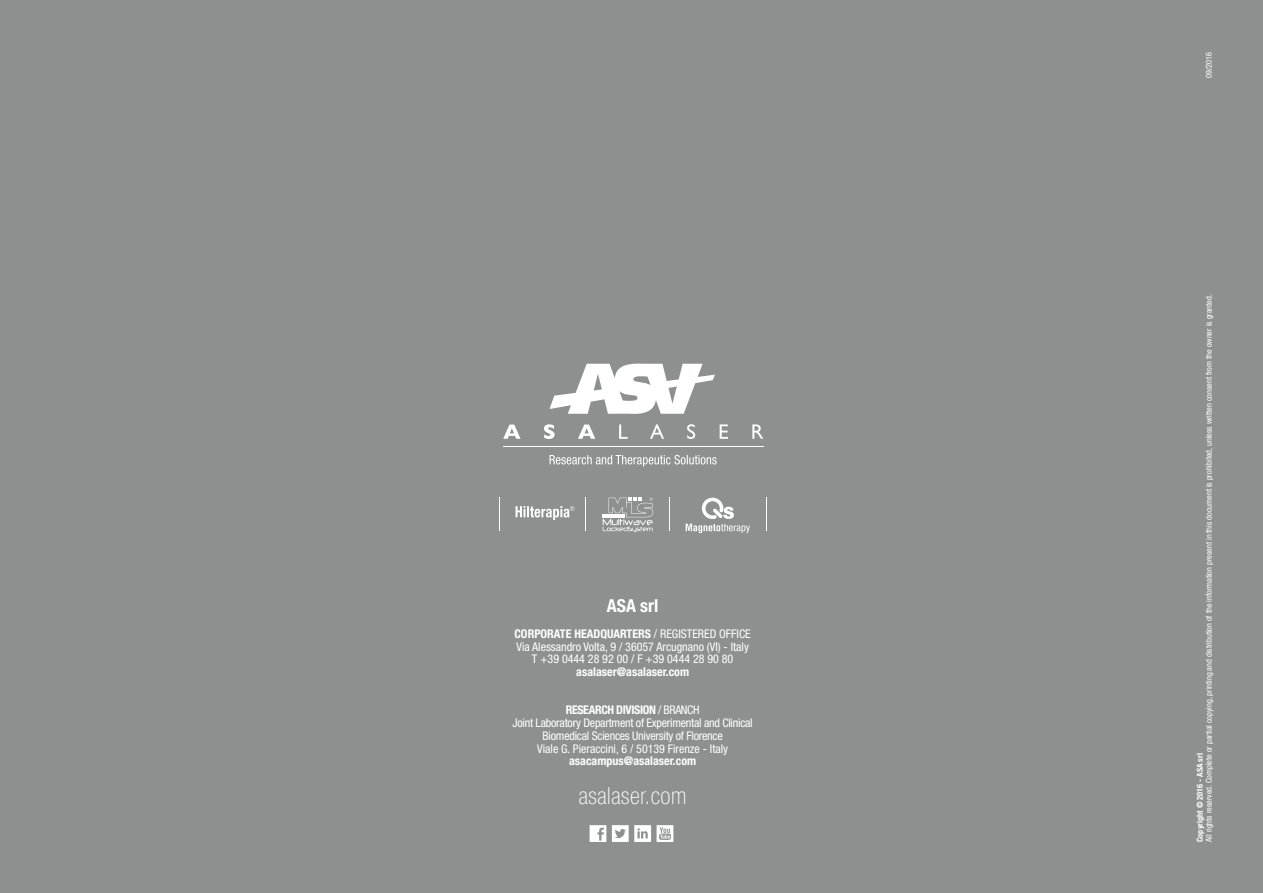
<style>
.page{position:relative;width:1263px;height:893px;background:#8e9090}
.page>*{position:absolute;margin:0;border:0;box-sizing:border-box;transform-origin:0 0}
.t1{font:100 condensed 23.7px "Helvetica Neue LT Std";letter-spacing:.025em;color:#fff}
.t2{font:700 condensed 17.85px "Helvetica Neue LT Std";color:#fff}
.t3{font:condensed 12px/12.8px "Helvetica Neue LT Std";letter-spacing:-.02em;color:#fff;text-align:center}
.t4{font:condensed 12px/12.8px "Helvetica Neue LT Std";color:#fff;text-align:center}
.t5{font:700 condensed 12px "Helvetica Neue LT Std";color:#fff}
.t6{font:condensed 8.25px "Helvetica Neue LT Std";color:#fff}
.t7{font:700 condensed 8.25px "Helvetica Neue LT Std";color:#fff}
.s1{font-weight:700}
</style>
<div class="page">
<svg style="left:549px;top:364px;width:166px;height:50px"></svg>
<svg style="left:549px;top:455px;width:168px;height:12px"></svg>
<svg style="left:503px;top:424px;width:260px;height:15px"></svg>
<hr style="left:503px;top:446px;width:261px;height:1px;background:#fff">
<svg style="left:515px;top:506px;width:59px;height:14px"></svg>
<hr style="left:585px;top:498px;width:1px;height:33px;background:#fff">
<hr style="left:669px;top:498px;width:1px;height:33px;background:#fff">
<hr style="left:499px;top:498px;width:1px;height:33px;background:#fff">
<hr style="left:766px;top:498px;width:1px;height:33px;background:#fff">
<svg style="left:603px;top:498px;width:50px;height:34px"></svg>
<svg style="left:686px;top:498px;width:64px;height:35px"></svg>
<svg style="left:590px;top:825px;width:16px;height:17px"></svg>
<svg style="left:657px;top:825px;width:16px;height:17px"></svg>
<svg style="left:612px;top:825px;width:39px;height:17px"></svg>
<h2 class="t2" style="left:607px;top:595px;width:53px">ASA srl</h2>
<h3 class="t4" style="left:514px;top:627px;width:238px"><span class="s1">CORPORATE HEADQUARTERS</span> / REGISTERED OFFICE<br>Via Alessandro Volta, 9 / 36057 Arcugnano (VI) - Italy<br>T +39 0444 28 92 00 / F +39 0444 28 90 80</h3>
<h3 class="t5" style="left:576px;top:665px;width:114px">asalaser@asalaser.com</h3>
<h3 class="t3" style="left:513px;top:704px;width:242px"><span class="s1">RESEARCH DIVISION</span> / BRANCH<br>Joint Laboratory Department of Experimental and Clinical Biomedical Sciences University of Florence<br>Viale G. Pieraccini, 6 / 50139 Firenze - Italy</h3>
<h3 class="t5" style="left:569px;top:754px;width:129px">asacampus@asalaser.com</h3>
<h1 class="t1" style="left:579px;top:782px;width:109px">asalaser.com</h1>
<p class="t6" style="left:1204px;top:78px;width:28px;rotate:-90deg">09/2016</p>
<p class="t6" style="left:1204px;top:842px;width:549px;rotate:-90deg">All rights reserved. Complete or partial copying, printing and distribution of the information present in this document is prohibited, unless written consent from the owner is granted.</p>
<p class="t7" style="left:1195px;top:842px;width:90px;rotate:-90deg">Copyright © 2016 - ASA srl</p>
</div>
